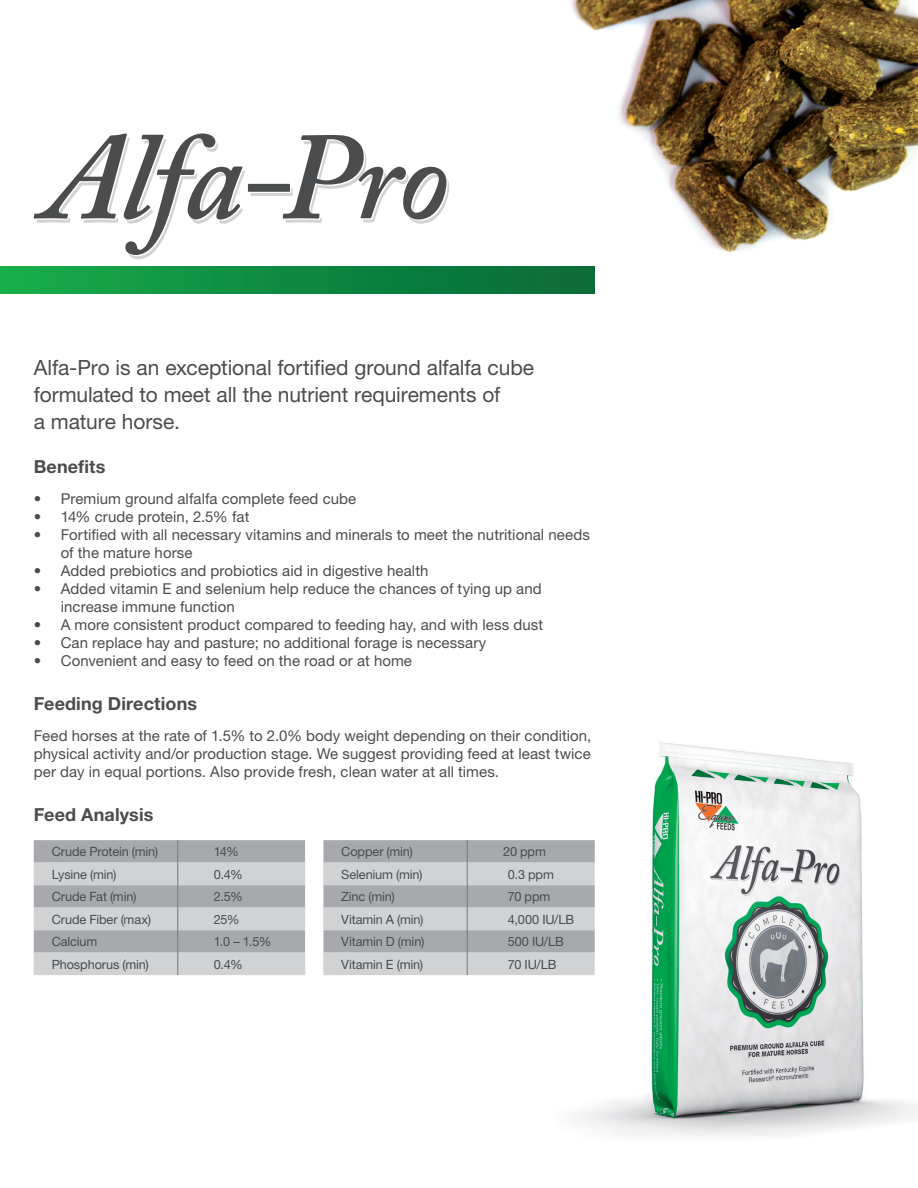
<style>
.page{position:relative;width:918px;height:1188px;background:#fff}
.page>*{position:absolute;margin:0;border:0;box-sizing:border-box;transform-origin:0 0}
.t1{font:21px/27px "Helvetica Neue";letter-spacing:-.005em;color:#4b4c4d}
.t2{font:700 18px "Helvetica Neue";letter-spacing:.005em;color:#4b4c4d}
.t3{font:15px/18px "Helvetica Neue";letter-spacing:.005em;color:#4b4c4d}
.t4{font:12.75px "Helvetica Neue";letter-spacing:-.01em;color:#4b4c4d}
</style>
<div class="page">
<img style="left:570px;top:0;width:348px;height:253px">
<img style="left:577px;top:742px;width:341px;height:394px">
<svg style="left:34px;top:840px;width:561px;height:23px;background:#aaabae"></svg>
<svg style="left:305px;top:840px;width:18px;height:23px"></svg>
<svg style="left:34px;top:863px;width:561px;height:112px;background:#c3c3c6"></svg>
<svg style="left:177px;top:840px;width:1px;height:135px"></svg>
<svg style="left:467px;top:840px;width:1px;height:135px"></svg>
<div style="left:0;top:267px;width:595px;height:27px;background:linear-gradient(to right,#16ac4b,#076837)"></div>
<div style="left:251px;top:188px;width:42px;height:8px;background:#d1d2d4"></div>
<div style="left:249px;top:185px;width:42px;height:8px;background:#fff"></div>
<svg style="left:34px;top:134px;width:211px;height:125px"></svg>
<div style="left:248px;top:184px;width:42px;height:8px;background:#4b4c4d"></div>
<svg style="left:283px;top:135px;width:166px;height:89px"></svg>
<h1 class="t1" style="left:34px;top:354px;width:502px">Alfa-Pro is an exceptional fortified ground alfalfa cube formulated to meet all the nutrient requirements of<br>a mature horse.</h1>
<p class="t2" style="left:34px;top:455px;width:73px">Benefits</p>
<p class="t3" style="left:34px;top:490px;width:324px">• Premium ground alfalfa complete feed cube</p>
<p class="t3" style="left:34px;top:508px;width:217px">• 14% crude protein, 2.5% fat</p>
<p class="t3" style="left:61px;top:526px;width:531px;text-indent:-27px">• Fortified with all necessary vitamins and minerals to meet the nutritional needs of the mature horse</p>
<p class="t3" style="left:34px;top:562px;width:396px">• Added prebiotics and probiotics aid in digestive health</p>
<p class="t3" style="left:61px;top:580px;width:483px;text-indent:-27px">• Added vitamin E and selenium help reduce the chances of tying up and increase immune function</p>
<p class="t3" style="left:34px;top:616px;width:511px">• A more consistent product compared to feeding hay, and with less dust</p>
<p class="t3" style="left:34px;top:634px;width:454px">• Can replace hay and pasture; no additional forage is necessary</p>
<p class="t3" style="left:34px;top:652px;width:380px">• Convenient and easy to feed on the road or at home</p>
<p class="t2" style="left:34px;top:692px;width:165px">Feeding Directions</p>
<p class="t3" style="left:34px;top:727px;width:559px;text-align:justify">Feed horses at the rate of 1.5% to 2.0% body weight depending on their condition, physical activity and/or production stage. We suggest providing feed at least twice per day in equal portions. Also provide fresh, clean water at all times.</p>
<p class="t2" style="left:34px;top:803px;width:121px">Feed Analysis</p>
<p class="t4" style="left:52px;top:844px;width:108px">Crude Protein (min)</p>
<p class="t4" style="left:214px;top:844px;width:27px">14%</p>
<p class="t4" style="left:341px;top:844px;width:73px">Copper (min)</p>
<p class="t4" style="left:503px;top:844px;width:44px">20 ppm</p>
<p class="t4" style="left:52px;top:867px;width:66px">Lysine (min)</p>
<p class="t4" style="left:214px;top:867px;width:31px">0.4%</p>
<p class="t4" style="left:341px;top:867px;width:83px">Selenium (min)</p>
<p class="t4" style="left:508px;top:867px;width:48px">0.3 ppm</p>
<p class="t4" style="left:52px;top:889px;width:86px">Crude Fat (min)</p>
<p class="t4" style="left:214px;top:889px;width:31px">2.5%</p>
<p class="t4" style="left:341px;top:889px;width:55px">Zinc (min)</p>
<p class="t4" style="left:508px;top:889px;width:44px">70 ppm</p>
<p class="t4" style="left:52px;top:912px;width:101px">Crude Fiber (max)</p>
<p class="t4" style="left:214px;top:912px;width:27px">25%</p>
<p class="t4" style="left:341px;top:912px;width:84px">Vitamin A (min)</p>
<p class="t4" style="left:508px;top:912px;width:68px">4,000 IU/LB</p>
<p class="t4" style="left:52px;top:934px;width:47px">Calcium</p>
<p class="t4" style="left:214px;top:934px;width:59px">1.0 – 1.5%</p>
<p class="t4" style="left:341px;top:934px;width:85px">Vitamin D (min)</p>
<p class="t4" style="left:508px;top:934px;width:58px">500 IU/LB</p>
<p class="t4" style="left:52px;top:957px;width:99px">Phosphorus (min)</p>
<p class="t4" style="left:214px;top:957px;width:31px">0.4%</p>
<p class="t4" style="left:341px;top:957px;width:83px">Vitamin E (min)</p>
<p class="t4" style="left:508px;top:957px;width:50px">70 IU/LB</p>
</div>
